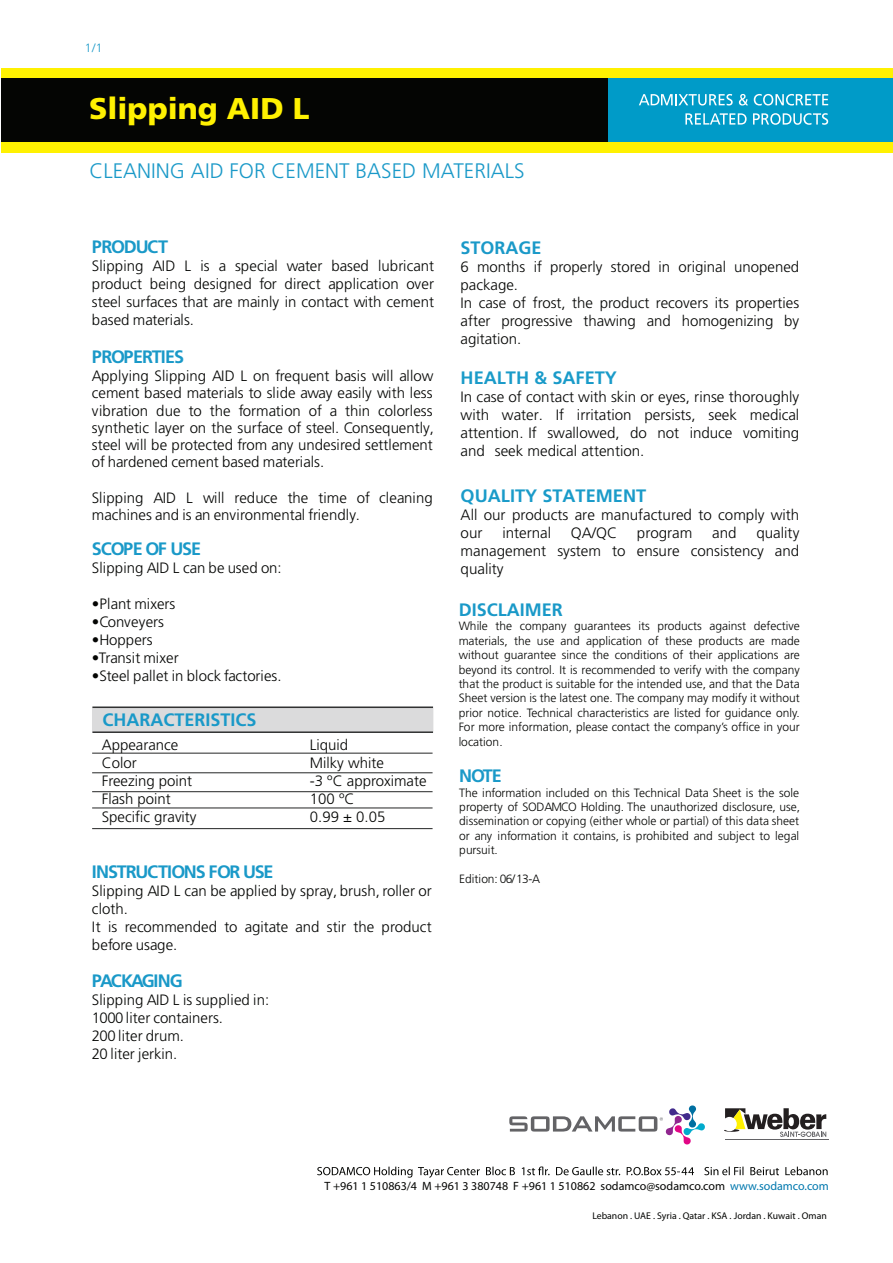
<style>
.page{position:relative;width:893px;height:1263px;background:#fff}
.page>*{position:absolute;margin:0;border:0;box-sizing:border-box;transform-origin:0 0}
.t1{font:900 30px "Frutiger LT Std";color:#fff101}
.t2{font:300 21px "Frutiger LT Std";color:#1a99c8}
.t3{font:700 18px "Frutiger LT Std";letter-spacing:-.065em;color:#1a99c8}
.t4{font:700 18px "Frutiger LT Std";color:#1a99c8}
.t5{font:700 18px "Frutiger LT Std";color:#1a9bc9}
.t6{font:700 18px "Frutiger LT Std";letter-spacing:-.09em;color:#1a99c8}
.t7{font:700 18px "Frutiger LT Std";letter-spacing:-.04em;color:#1a99c8}
.t8{font:300 15px/18px "Frutiger LT Std";color:#040503}
.t9{font:300 15px/18px "Frutiger LT Std";color:#050605;text-align:justify}
.t10{font:300 12px/14.4px "Frutiger LT Std";color:#040503;text-align:justify}
.t11{font:12px "Myriad Pro";color:#040503}
.t12{font:300 12px "Frutiger LT Std";color:#1a99c8}
.t13{font:9.75px "Myriad Pro";color:#040503}
.s1{color:#0078ae}
</style>
<div class="page">
<hr style="left:725px;top:1139px;width:103px;height:1px;background:#636366">
<svg style="left:725px;top:1108px;width:101px;height:29px"></svg>
<hr style="left:724px;top:1129px;width:15px;height:3px;background:#231f20;border-radius:50%">
<div style="left:722px;top:1117px;width:15px;height:14px;background:#fff;border-radius:50%"></div>
<svg style="left:509px;top:1105px;width:196px;height:40px"></svg>
<div style="left:92px;top:706px;width:341px;height:27px;background:#dbdbdc"></div>
<hr style="left:92px;top:731px;width:341px;height:2px;background:#313232">
<hr style="left:92px;top:706px;width:341px;height:2px;background:#313232">
<hr style="left:92px;top:772px;width:341px;height:1px;background:#313232">
<hr style="left:92px;top:791px;width:341px;height:1px;background:#313232">
<hr style="left:92px;top:807px;width:341px;height:1px;background:#313232">
<hr style="left:92px;top:828px;width:341px;height:1px;background:#313232">
<hr style="left:92px;top:753px;width:341px;height:1px;background:#313232">
<svg style="left:317px;top:1166px;width:511px;height:12px"></svg>
<div style="left:1px;top:68px;width:892px;height:85px;background:#fff101"></div>
<div style="left:1px;top:78px;width:892px;height:64px;background:#040503"></div>
<div style="left:608px;top:78px;width:285px;height:64px;background:#009bc8"></div>
<svg style="left:639px;top:94px;width:94px;height:12px"></svg>
<svg style="left:739px;top:94px;width:9px;height:12px"></svg>
<svg style="left:685px;top:113px;width:62px;height:12px"></svg>
<svg style="left:754px;top:94px;width:74px;height:12px"></svg>
<svg style="left:753px;top:113px;width:75px;height:12px"></svg>
<p class="t12" style="left:85px;top:41px;width:19px">1/1</p>
<h1 class="t1" style="left:89px;top:90px;width:222px">Slipping AID L</h1>
<h2 class="t2" style="left:89px;top:159px;width:436px">CLEANING AID FOR CEMENT BASED MATERIALS</h2>
<p class="t3" style="left:92px;top:236px;width:78px">PRODUCT</p>
<p class="t8" style="left:92px;top:257px;width:344px;text-align:justify">Slipping AID L is a special water based lubricant product being designed for direct application over steel surfaces that are mainly in contact with cement based materials.</p>
<p class="t3" style="left:92px;top:346px;width:94px">PROPERTIES</p>
<p class="t8" style="left:92px;top:368px;width:343px;line-height:17.2px;text-align:justify">Applying Slipping AID L on frequent basis will allow cement based materials to slide away easily with less vibration due to the formation of a thin colorless synthetic layer on the surface of steel. Consequently, steel will be protected from any undesired settlement of hardened cement based materials.</p>
<p class="t8" style="left:92px;top:489px;width:342px;line-height:17.2px">Slipping AID L will reduce the time of cleaning machines and is an environmental friendly.</p>
<p class="t3" style="left:92px;top:538px;width:111px">SCOPE OF USE</p>
<p class="t8" style="left:92px;top:559px;width:191px">Slipping AID L can be used on:</p>
<p class="t8" style="left:92px;top:595px;width:85px">•Plant mixers</p>
<p class="t8" style="left:92px;top:613px;width:73px">•Conveyers</p>
<p class="t8" style="left:92px;top:631px;width:62px">•Hoppers</p>
<p class="t8" style="left:92px;top:649px;width:88px">•Transit mixer</p>
<p class="t8" style="left:92px;top:667px;width:191px">•Steel pallet in block factories.</p>
<p class="t4" style="left:103px;top:709px;width:156px">CHARACTERISTICS</p>
<p class="t8" style="left:102px;top:736px;width:96px">Appearance<br>Color<br>Freezing point<br>Flash point<br>Specific gravity</p>
<p class="t8" style="left:310px;top:736px;width:118px">Liquid<br>Milky white<br>-3 ºC approximate<br>100 ºC<br>0.99 ± 0.05</p>
<p class="t3" style="left:92px;top:861px;width:183px">INSTRUCTIONS FOR USE</p>
<p class="t8" style="left:92px;top:882px;width:341px">Slipping AID L can be applied by spray, brush, roller or cloth.<br>It is recommended to agitate and stir the product before usage.</p>
<p class="t6" style="left:92px;top:970px;width:92px">PACKAGING</p>
<p class="t8" style="left:92px;top:991px;width:179px">Slipping AID L is supplied in:<br>1000 liter containers.<br>200 liter drum.<br>20 liter jerkin.</p>
<p class="t4" style="left:461px;top:237px;width:83px">STORAGE</p>
<p class="t8" style="left:461px;top:258px;width:340px">6 months if properly stored in original unopened package.<br>In case of frost, the product recovers its properties after progressive thawing and homogenizing by agitation.</p>
<p class="t5" style="left:461px;top:367px;width:158px">HEALTH &amp; SAFETY</p>
<p class="t9" style="left:460px;top:388px;width:340px">In case of contact with skin or eyes, rinse thoroughly with water. If irritation persists, seek medical attention. If swallowed, do not induce vomiting and seek medical attention.</p>
<p class="t5" style="left:461px;top:485px;width:187px">QUALITY STATEMENT</p>
<p class="t9" style="left:461px;top:506px;width:340px">All our products are manufactured to comply with our</p>
<p class="t9" style="left:461px;top:524px;width:340px;text-indent:296px">quality management system to ensure consistency and quality</p>
<p class="t9" style="left:502px;top:524px;width:50px">internal</p>
<p class="t9" style="left:571px;top:524px;width:48px">QA/QC</p>
<p class="t9" style="left:637px;top:524px;width:57px">program</p>
<p class="t9" style="left:712px;top:524px;width:26px">and</p>
<p class="t4" style="left:459px;top:599px;width:106px">DISCLAIMER</p>
<p class="t10" style="left:459px;top:619px;width:343px">While the company guarantees its products against defective materials, the use and application of these products are made without guarantee since the conditions of their applications are beyond its control. It is recommended to verify with the company that the product is suitable for the intended use, and that the Data Sheet version is the latest one. The company may modify it without prior notice. Technical characteristics are listed for guidance only.<br>For more information, please contact the company’s office in your location.</p>
<p class="t7" style="left:459px;top:765px;width:44px">NOTE</p>
<p class="t10" style="left:459px;top:785px;width:342px">The information included on this Technical Data Sheet is the sole property of SODAMCO Holding. The unauthorized disclosure, use, dissemination or copying (either whole or partial) of this data sheet or any information it contains, is prohibited and subject to legal pursuit.</p>
<p class="t10" style="left:459px;top:872px;width:82px">Edition: 06/13-A</p>
<p class="t11" style="left:325px;top:1179px;width:506px">T +961 1 510863/4 M +961 3 380748 F +961 1 510862 sodamco@sodamco.com <span class="s1">www.sodamco.com</span></p>
<p class="t13" style="left:592px;top:1209px;width:236px">Lebanon . UAE . Syria . Qatar . KSA . Jordan . Kuwait . Oman</p>
</div>
